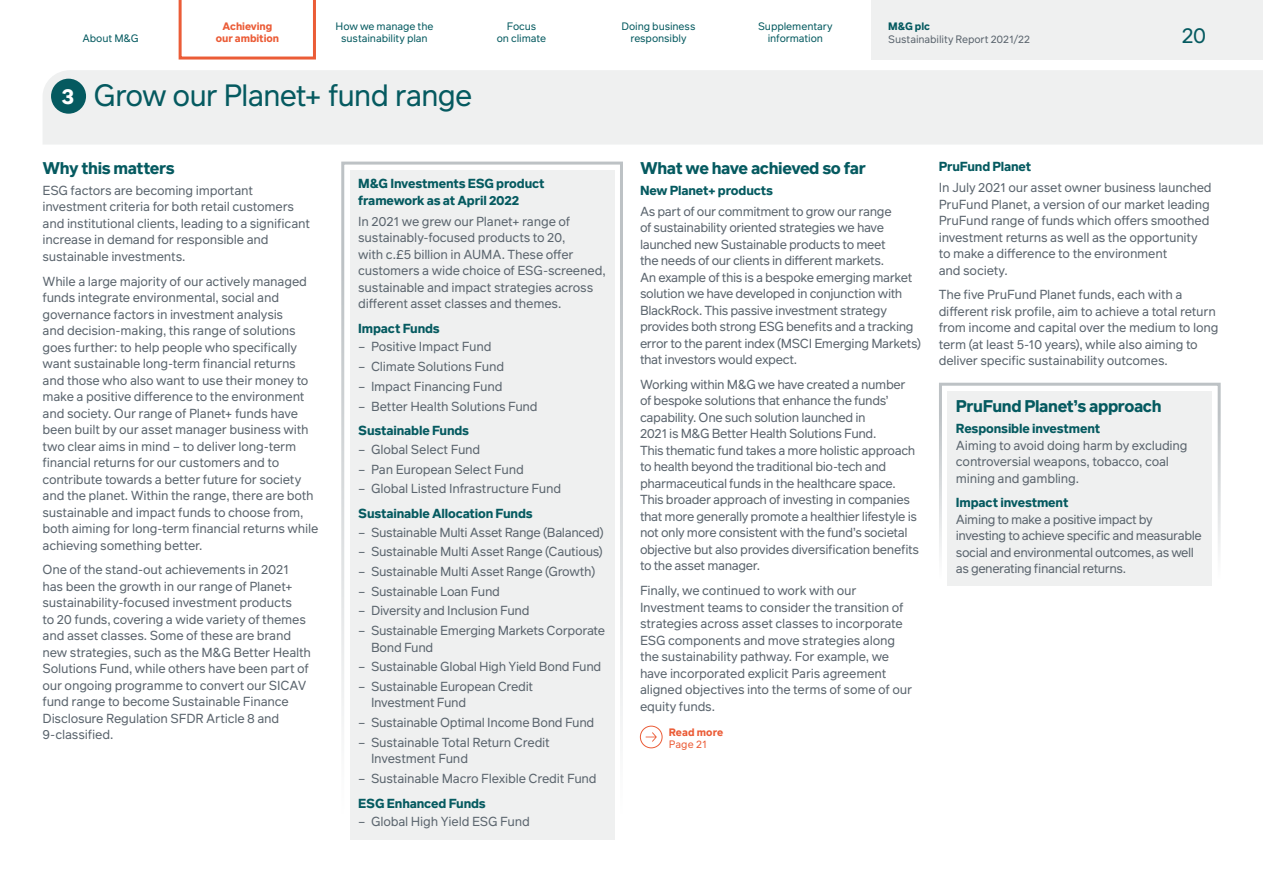
<style>
.page{position:relative;width:1263px;height:893px;background:#fff}
.page>*{position:absolute;margin:0;border:0;box-sizing:border-box;transform-origin:0 0}
.t1{font:30px "Infra";letter-spacing:-.035em;color:#055a60}
.t2{font:21px "Infra";color:#055a60}
.t3{font:700 16.5px "Infra";letter-spacing:-.025em;color:#055a60}
.t4{font:12.75px/16.5px "Infra";letter-spacing:-.02em;color:#5b656e}
.t5{font:700 12.75px/16.5px "Infra";letter-spacing:-.01em;color:#055a60}
.t6{font:12.75px/16.5px "Infra";letter-spacing:-.04em;color:#5b656e}
.t7{font:10.5px/12.8px "Infra";letter-spacing:-.01em;color:#055a60;text-align:center}
.t8{font:700 10.5px/12.8px "Infra";letter-spacing:-.005em;color:#eb5c37;text-align:center}
.t9{font:10.5px "Infra";letter-spacing:-.01em;color:#5b656e}
.t10{font:700 10.5px "Infra";color:#055a60}
.s1{font-weight:700;font-size:21px;color:#fff}
.s2{font-weight:400}
</style>
<div class="page">
<div style="left:43px;top:70px;width:1220px;height:74px;background:#eff0f0"></div>
<div style="left:51px;top:79px;width:35px;height:35px;background:#055a60;border-radius:50%"></div>
<div style="left:341px;top:162px;width:282px;height:677px;border:3px solid #bdc2c5"></div>
<div style="left:939px;top:383px;width:282px;height:205px;border:3px solid #bdc2c5"></div>
<div style="left:350px;top:170px;width:264px;height:669px;background:#eff0f0"></div>
<div style="left:640px;top:726px;width:22px;height:22px;border:1px solid #eb5c37;border-radius:50%"></div>
<svg style="left:646px;top:732px;width:11px;height:10px"></svg>
<div style="left:947px;top:391px;width:265px;height:195px;background:#eff0f0"></div>
<div style="left:872px;top:0;width:391px;height:60px;background:#eff0f0"></div>
<svg style="left:179px;top:0;width:137px;height:60px"></svg>
<p class="t8" style="left:216px;top:19px;width:65px">Achieving our ambition</p>
<p class="t7" style="left:335px;top:19px;width:100px">How we manage the sustainability plan</p>
<p class="t7" style="left:497px;top:19px;width:51px">Focus<br>on climate</p>
<p class="t7" style="left:621px;top:19px;width:75px">Doing business responsibly</p>
<p class="t7" style="left:758px;top:19px;width:76px">Supplementary information</p>
<h4 class="t1" style="left:62px;top:74px;width:412px"><span class="s1">3</span> Grow our Planet+ fund range</h4>
<p class="t7" style="left:82px;top:32px;width:58px">About M&amp;G</p>
<p class="t10" style="left:888px;top:18px;width:43px">M&amp;G plc</p>
<p class="t9" style="left:888px;top:31px;width:143px">Sustainability Report 2021/22</p>
<h2 class="t2" style="left:1182px;top:21px;width:26px">20</h2>
<h5 class="t3" style="left:43px;top:156px;width:134px">Why this matters</h5>
<p class="t4" style="left:43px;top:182px;width:269px">ESG factors are becoming important investment criteria for both retail customers and institutional clients, leading to a significant increase in demand for responsible and sustainable investments.</p>
<p class="t4" style="left:43px;top:273px;width:277px">While a large majority of our actively managed funds integrate environmental, social and governance factors in investment analysis<br>and decision-making, this range of solutions goes further: to help people who specifically want sustainable long-term financial returns and those who also want to use their money to make a positive difference to the environment and society. Our range of Planet+ funds have been built by our asset manager business with two clear aims in mind – to deliver long-term financial returns for our customers and to contribute towards a better future for society and the planet. Within the range, there are both sustainable and impact funds to choose from, both aiming for long-term financial returns while achieving something better.</p>
<p class="t4" style="left:43px;top:561px;width:270px">One of the stand-out achievements in 2021 has been the growth in our range of Planet+ sustainability-focused investment products<br>to 20 funds, covering a wide variety of themes and asset classes. Some of these are brand new strategies, such as the M&amp;G Better Health Solutions Fund, while others have been part of our ongoing programme to convert our SICAV fund range to become Sustainable Finance Disclosure Regulation SFDR Article 8 and 9-classified.</p>
<h5 class="t5" style="left:358px;top:175px;width:188px">M&amp;G Investments ESG product framework as at April 2022</h5>
<p class="t4" style="left:358px;top:212px;width:249px">In 2021 we grew our Planet+ range of sustainably-focused products to 20,<br>with c.£5 billion in AUMA. These offer customers a wide choice of ESG-screened, sustainable and impact strategies across different asset classes and themes.</p>
<h6 class="t5" style="left:358px;top:320px;width:83px">Impact Funds</h6>
<p class="t4" style="left:358px;top:338px;width:135px">– Positive Impact Fund</p>
<p class="t4" style="left:358px;top:358px;width:147px">– Climate Solutions Fund</p>
<p class="t4" style="left:358px;top:378px;width:146px">– Impact Financing Fund</p>
<p class="t4" style="left:358px;top:397px;width:181px">– Better Health Solutions Fund</p>
<h6 class="t5" style="left:358px;top:422px;width:112px">Sustainable Funds</h6>
<p class="t4" style="left:358px;top:441px;width:124px">– Global Select Fund</p>
<p class="t4" style="left:358px;top:460px;width:167px">– Pan European Select Fund</p>
<p class="t4" style="left:358px;top:480px;width:204px">– Global Listed Infrastructure Fund</p>
<h6 class="t5" style="left:358px;top:505px;width:176px">Sustainable Allocation Funds</h6>
<p class="t4" style="left:358px;top:523px;width:247px">– Sustainable Multi Asset Range (Balanced)</p>
<p class="t4" style="left:358px;top:543px;width:246px">– Sustainable Multi Asset Range (Cautious)</p>
<p class="t4" style="left:358px;top:563px;width:238px">– Sustainable Multi Asset Range (Growth)</p>
<p class="t4" style="left:358px;top:583px;width:143px">– Sustainable Loan Fund</p>
<p class="t4" style="left:358px;top:602px;width:173px">– Diversity and Inclusion Fund</p>
<p class="t4" style="left:371px;top:622px;width:236px;text-indent:-13px">– Sustainable Emerging Markets Corporate<br>Bond Fund</p>
<p class="t4" style="left:358px;top:658px;width:245px">– Sustainable Global High Yield Bond Fund</p>
<p class="t4" style="left:371px;top:678px;width:164px;text-indent:-13px">– Sustainable European Credit<br>Investment Fund</p>
<p class="t4" style="left:358px;top:714px;width:238px">– Sustainable Optimal Income Bond Fund</p>
<p class="t4" style="left:371px;top:734px;width:180px;text-indent:-13px">– Sustainable Total Return Credit<br>Investment Fund</p>
<p class="t4" style="left:358px;top:770px;width:240px">– Sustainable Macro Flexible Credit Fund</p>
<h6 class="t5" style="left:358px;top:794px;width:129px">ESG Enhanced Funds</h6>
<p class="t4" style="left:358px;top:813px;width:173px">– Global High Yield ESG Fund</p>
<h5 class="t3" style="left:640px;top:156px;width:227px">What we have achieved so far</h5>
<h6 class="t5" style="left:640px;top:182px;width:135px">New Planet+ products</h6>
<p class="t4" style="left:640px;top:202px;width:282px">As part of our commitment to grow our range<br>of sustainability oriented strategies we have launched new Sustainable products to meet<br>the needs of our clients in different markets.<br>An example of this is a bespoke emerging market solution we have developed in conjunction with BlackRock. This passive investment strategy provides both strong ESG benefits and a tracking error to the parent index (MSCI Emerging Markets) that investors would expect.</p>
<p class="t4" style="left:640px;top:376px;width:281px">Working within M&amp;G we have created a number of bespoke solutions that enhance the funds’ capability. One such solution launched in<br>2021 is M&amp;G Better Health Solutions Fund.<br>This thematic fund takes a more holistic approach to health beyond the traditional bio-tech and pharmaceutical funds in the healthcare space.<br>This broader approach of investing in companies that more generally promote a healthier lifestyle is not only more consistent with the fund’s societal objective but also provides diversification benefits to the asset manager.</p>
<p class="t4" style="left:640px;top:582px;width:273px">Finally, we continued to work with our Investment teams to consider the transition of strategies across asset classes to incorporate ESG components and move strategies along the sustainability pathway. For example, we have incorporated explicit Paris agreement aligned objectives into the terms of some of our equity funds.</p>
<p class="t8" style="left:669px;top:725px;width:56px;text-align:left">Read more<br><span class="s2">Page 21</span></p>
<h6 class="t5" style="left:939px;top:158px;width:94px">PruFund Planet</h6>
<p class="t4" style="left:939px;top:179px;width:275px">In July 2021 our asset owner business launched PruFund Planet, a version of our market leading PruFund range of funds which offers smoothed investment returns as well as the opportunity to make a difference to the environment<br>and society.</p>
<p class="t4" style="left:939px;top:286px;width:281px">The five PruFund Planet funds, each with a different risk profile, aim to achieve a total return from income and capital over the medium to long term (at least 5-10 years), while also aiming to deliver specific sustainability outcomes.</p>
<h5 class="t3" style="left:956px;top:394px;width:207px">PruFund Planet’s approach</h5>
<h6 class="t5" style="left:956px;top:420px;width:146px">Responsible investment</h6>
<p class="t4" style="left:956px;top:436px;width:233px">Aiming to avoid doing harm by excluding controversial weapons, tobacco, coal mining and gambling.</p>
<h6 class="t5" style="left:956px;top:494px;width:114px">Impact investment</h6>
<p class="t6" style="left:956px;top:511px;width:247px">Aiming to make a positive impact by investing to achieve specific and measurable social and environmental outcomes, as well as generating financial returns.</p>
</div>
